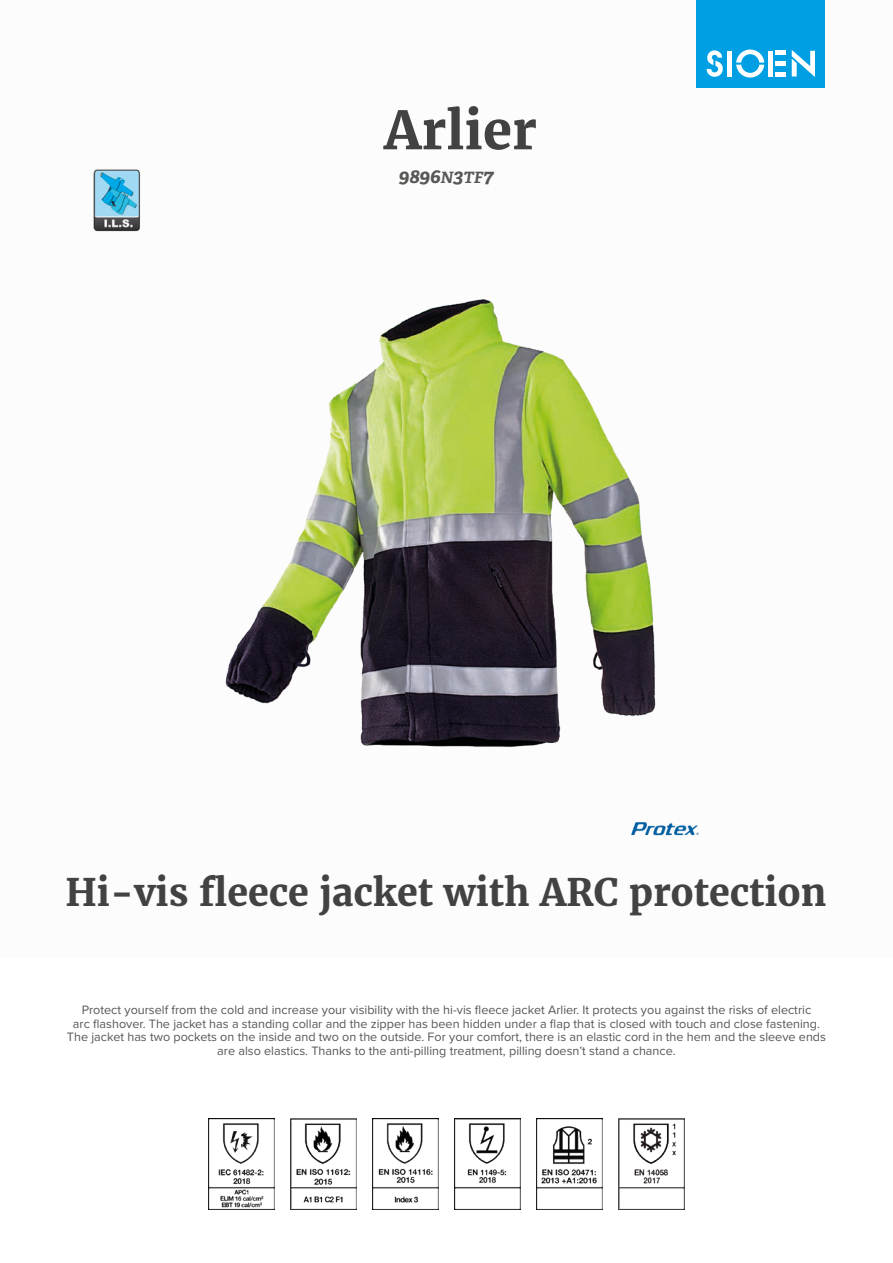
<style>
.page{position:relative;width:893px;height:1263px;background:#fff}
.page>*{position:absolute;margin:0;border:0;box-sizing:border-box;transform-origin:0 0}
.t1{font:700 52.5px "Merriweather";color:#424243}
.t2{font:700 37.5px "Merriweather";color:#424243}
.t3{font:italic 700 19.5px "Adelle";color:#575756}
.t4{font:12.6px/13.6px "Proxima Nova";color:#575756;text-align:center}
.s1{font-size:15.6px}
</style>
<div class="page">
<div style="left:697px;top:0;width:128px;height:88px;background:#009fe3"></div>
<svg style="left:707px;top:50px;width:16px;height:27px"></svg>
<svg style="left:736px;top:50px;width:28px;height:28px"></svg>
<div style="left:727px;top:51px;width:5px;height:26px;background:#fff"></div>
<div style="left:768px;top:51px;width:5px;height:26px;background:#fff"></div>
<div style="left:775px;top:72px;width:11px;height:5px;background:#fff"></div>
<div style="left:775px;top:61px;width:11px;height:5px;background:#fff"></div>
<hr style="left:775px;top:51px;width:11px;height:4px;background:#fff">
<svg style="left:792px;top:50px;width:23px;height:27px"></svg>
<img style="left:93px;top:169px;width:48px;height:63px">
<img style="left:688px;top:825px;width:11px;height:11px">
<img style="left:208px;top:1118px;width:66px;height:92px">
<img style="left:290px;top:1118px;width:66px;height:92px">
<img style="left:372px;top:1118px;width:66px;height:92px">
<img style="left:454px;top:1118px;width:67px;height:92px">
<img style="left:536px;top:1118px;width:67px;height:92px">
<img style="left:618px;top:1118px;width:67px;height:92px">
<img style="left:225px;top:299px;width:463px;height:537px">
<h1 class="t1" style="left:384px;top:95px;width:154px">Arlier</h1>
<h3 class="t3" style="left:399px;top:164px;width:96px">9896<span class="s1">N</span>3<span class="s1">TF</span>7</h3>
<h2 class="t2" style="left:65px;top:867px;width:762px">Hi-vis fleece jacket with ARC protection</h2>
<p class="t4" style="left:67px;top:1002px;width:761px">Protect yourself from the cold and increase your visibility with the hi-vis fleece jacket Arlier. It protects you against the risks of electric<br>arc flashover. The jacket has a standing collar and the zipper has been hidden under a flap that is closed with touch and close fastening.<br>The jacket has two pockets on the inside and two on the outside. For your comfort, there is an elastic cord in the hem and the sleeve ends are also elastics. Thanks to the anti-pilling treatment, pilling doesn’t stand a chance.</p>
</div>
